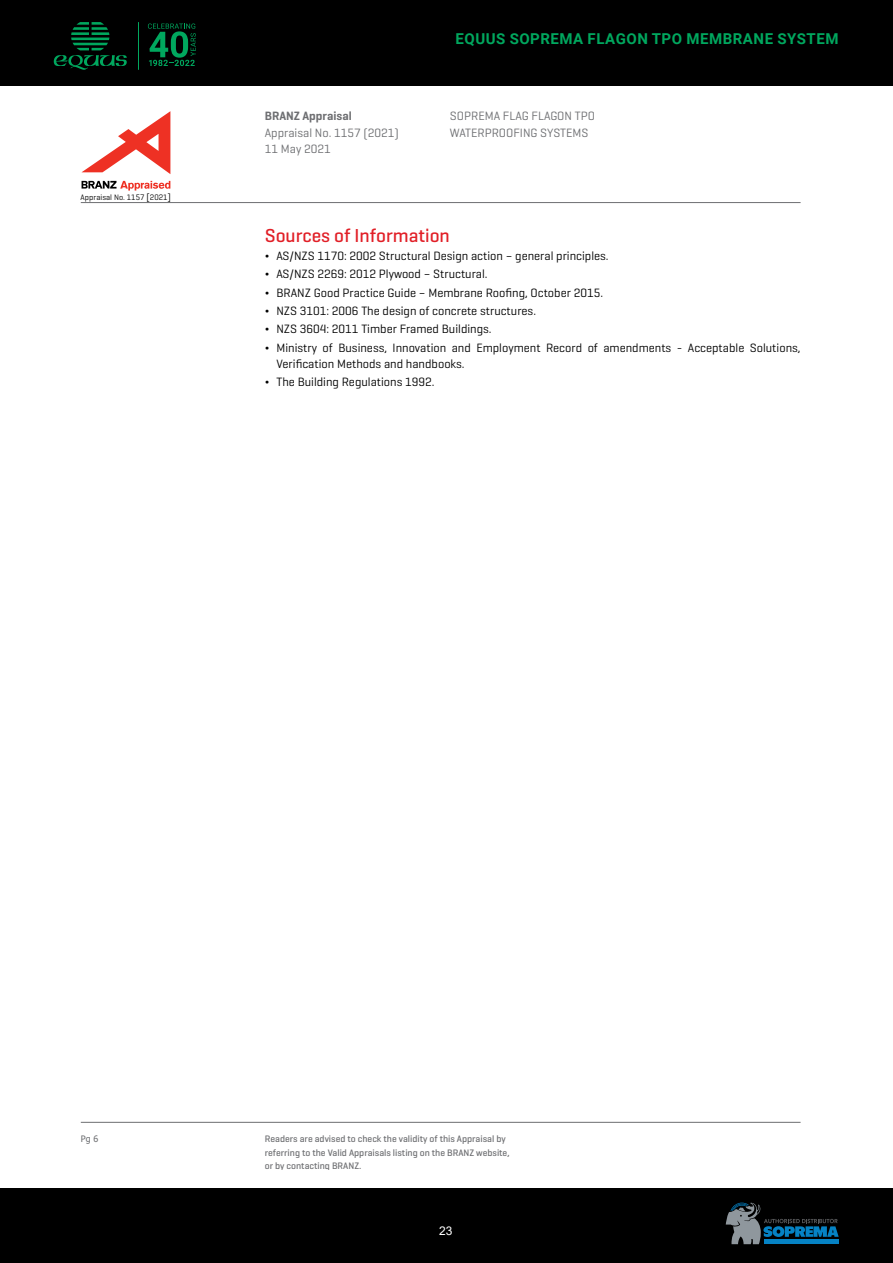
<style>
.page{position:relative;width:893px;height:1263px;background:#fff}
.page>*{position:absolute;margin:0;border:0;box-sizing:border-box;transform-origin:0 0}
.t1{font:500 19.05px "Geogrotesque";color:#e11f27}
.t2{font:700 15px "Roboto";letter-spacing:.035em;color:#00a75e}
.t3{font:12.3px/18.3px "Geogrotesque";color:#000}
.t4{font:12.3px/16.4px "Geogrotesque";color:#6d6e71}
.t5{font:600 12.3px "Geogrotesque";color:#6d6e71}
.t6{font:12px "Arial";color:#fff}
.t7{font:500 9.6px/13.6px "Geogrotesque";color:#6d6e71}
.t8{font:8.85px "Tahoma";color:#6d6e71}
.t9{font:8.1px "Geogrotesque";letter-spacing:.005em;color:#000}
.s1{font-size:9.45px}
.s2{font-weight:500}
</style>
<div class="page">
<div style="left:0;top:0;width:893px;height:85px;background:#000"></div>
<svg style="left:54px;top:22px;width:73px;height:48px"></svg>
<hr style="left:138px;top:22px;width:1px;height:48px;background:#00a75e">
<svg style="left:148px;top:24px;width:48px;height:42px"></svg>
<div style="left:0;top:1188px;width:893px;height:75px;background:#000"></div>
<svg style="left:726px;top:1203px;width:113px;height:41px"></svg>
<hr style="left:81px;top:1122px;width:720px;height:1px;background:#6d6e71">
<hr style="left:81px;top:202px;width:720px;height:1px;background:#6d6e71">
<svg style="left:81px;top:111px;width:89px;height:63px"></svg>
<svg style="left:82px;top:181px;width:88px;height:10px"></svg>
<p class="t9" style="left:81px;top:192px;width:92px">Appraisal No. 1157 <span class="s1">[</span>2021<span class="s1">]</span></p>
<p class="t5" style="left:265px;top:109px;width:88px">BRANZ Appraisal</p>
<p class="t4" style="left:265px;top:124px;width:136px">Appraisal No. 1157 (2021)<br>11 May 2021</p>
<p class="t2" style="left:456px;top:29px;width:384px">EQUUS SOPREMA FLAGON TPO MEMBRANE SYSTEM</p>
<p class="t4" style="left:450px;top:108px;width:147px">SOPREMA FLAG FLAGON TPO<br>WATERPROOFING SYSTEMS</p>
<h1 class="t1" style="left:265px;top:223px;width:187px">Sources of Information</h1>
<p class="t3" style="left:265px;top:246px;width:537px"><span class="s2">¬</span> AS/NZS 1170: 2002 Structural Design action – general principles.<br><span class="s2">¬</span> AS/NZS 2269: 2012 Plywood – Structural.<br><span class="s2">¬</span> BRANZ Good Practice Guide – Membrane Roofing, October 2015.<br><span class="s2">¬</span> NZS 3101: 2006 The design of concrete structures.<br><span class="s2">¬</span> NZS 3604: 2011 Timber Framed Buildings.<br><span class="s2">¬</span> Ministry of Business, Innovation and Employment Record of amendments - Acceptable Solutions,</p>
<p class="t3" style="left:265px;top:354px;width:201px;text-indent:12px">Verification Methods and handbooks. <span class="s2">¬</span> The Building Regulations 1992.</p>
<p class="t8" style="left:81px;top:1132px;width:19px">Pg 6</p>
<p class="t7" style="left:265px;top:1132px;width:246px">Readers are advised to check the validity of this Appraisal by referring to the Valid Appraisals listing on the BRANZ website, or by contacting BRANZ.</p>
<p class="t6" style="left:439px;top:1222px;width:15px">23</p>
</div>
